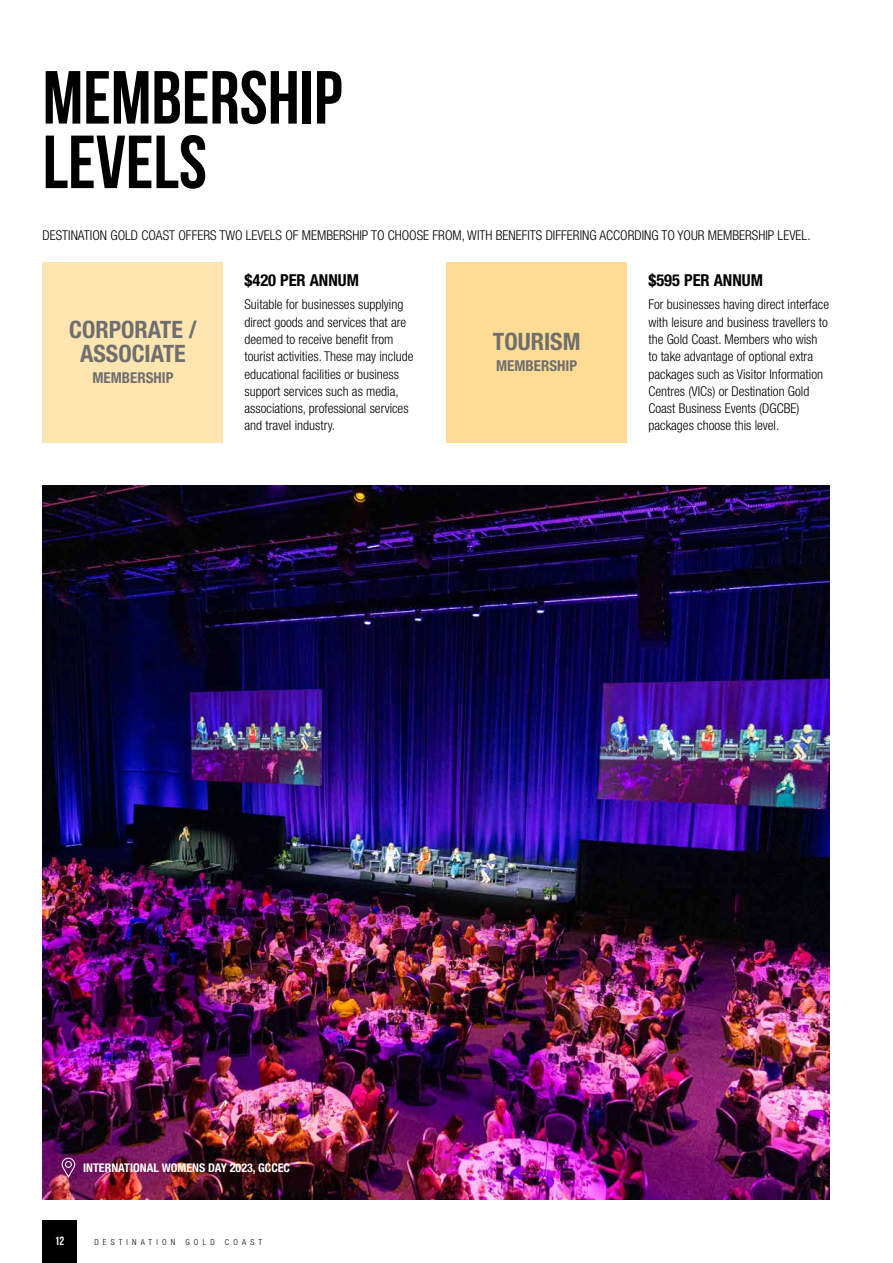
<style>
.page{position:relative;width:893px;height:1263px;background:#fff}
.page>*{position:absolute;margin:0;border:0;box-sizing:border-box;transform-origin:0 0}
.t1{font:700 75px/64.5px "Bebas Neue";color:#000}
.t2{font:700 condensed 24px/24px "Helvetica Neue LT Std";color:#6f6f6e;text-align:center}
.t3{font:700 condensed 16.5px "Helvetica Neue LT Std";color:#000}
.t4{font:700 condensed 15px "Helvetica Neue LT Std";color:#6f6f6e}
.t5{font:300 condensed 13.5px/17.2px "Helvetica Neue LT Std";color:#000}
.t6{font:700 condensed 12px "Helvetica Neue LT Std";color:#fff}
.t7{font:700 12px "Bebas Neue";color:#fff}
.t8{font:300 condensed 8.25px "Helvetica Neue LT Std";letter-spacing:.5em;color:#000}
</style>
<div class="page">
<div style="left:43px;top:262px;width:180px;height:181px;background:#ffe5b0"></div>
<div style="left:446px;top:262px;width:181px;height:181px;background:#ffdc93"></div>
<img style="left:43px;top:485px;width:786px;height:714px">
<div style="left:43px;top:1220px;width:34px;height:43px;background:#000"></div>
<svg style="left:62px;top:1158px;width:13px;height:20px"></svg>
<h1 class="t1" style="left:43px;top:65px;width:301px">MEMBERSHIP<br>LEVELS</h1>
<p class="t5" style="left:43px;top:227px;width:769px">DESTINATION GOLD COAST OFFERS TWO LEVELS OF MEMBERSHIP TO CHOOSE FROM, WITH BENEFITS DIFFERING ACCORDING TO YOUR MEMBERSHIP LEVEL.</p>
<p class="t3" style="left:648px;top:270px;width:116px">$595 PER ANNUM</p>
<p class="t5" style="left:648px;top:296px;width:182px">For businesses having direct interface with leisure and business travellers to the Gold Coast. Members who wish to take advantage of optional extra packages such as Visitor Information Centres (VICs) or Destination Gold Coast Business Events (DGCBE) packages choose this level.</p>
<p class="t3" style="left:244px;top:270px;width:116px">$420 PER ANNUM</p>
<p class="t5" style="left:244px;top:296px;width:171px">Suitable for businesses supplying direct goods and services that are deemed to receive benefit from tourist activities. These may include educational facilities or business support services such as media, associations, professional services and travel industry.</p>
<h2 class="t2" style="left:69px;top:317px;width:129px">CORPORATE /<br>ASSOCIATE</h2>
<p class="t4" style="left:92px;top:369px;width:83px">MEMBERSHIP</p>
<h2 class="t2" style="left:493px;top:329px;width:89px">TOURISM</h2>
<p class="t4" style="left:496px;top:357px;width:83px">MEMBERSHIP</p>
<p class="t6" style="left:83px;top:1160px;width:208px">INTERNATIONAL WOMENS DAY 2023, GCCEC</p>
<p class="t7" style="left:55px;top:1234px;width:11px">12</p>
<p class="t8" style="left:94px;top:1237px;width:169px">DESTINATION GOLD COAST</p>
</div>
